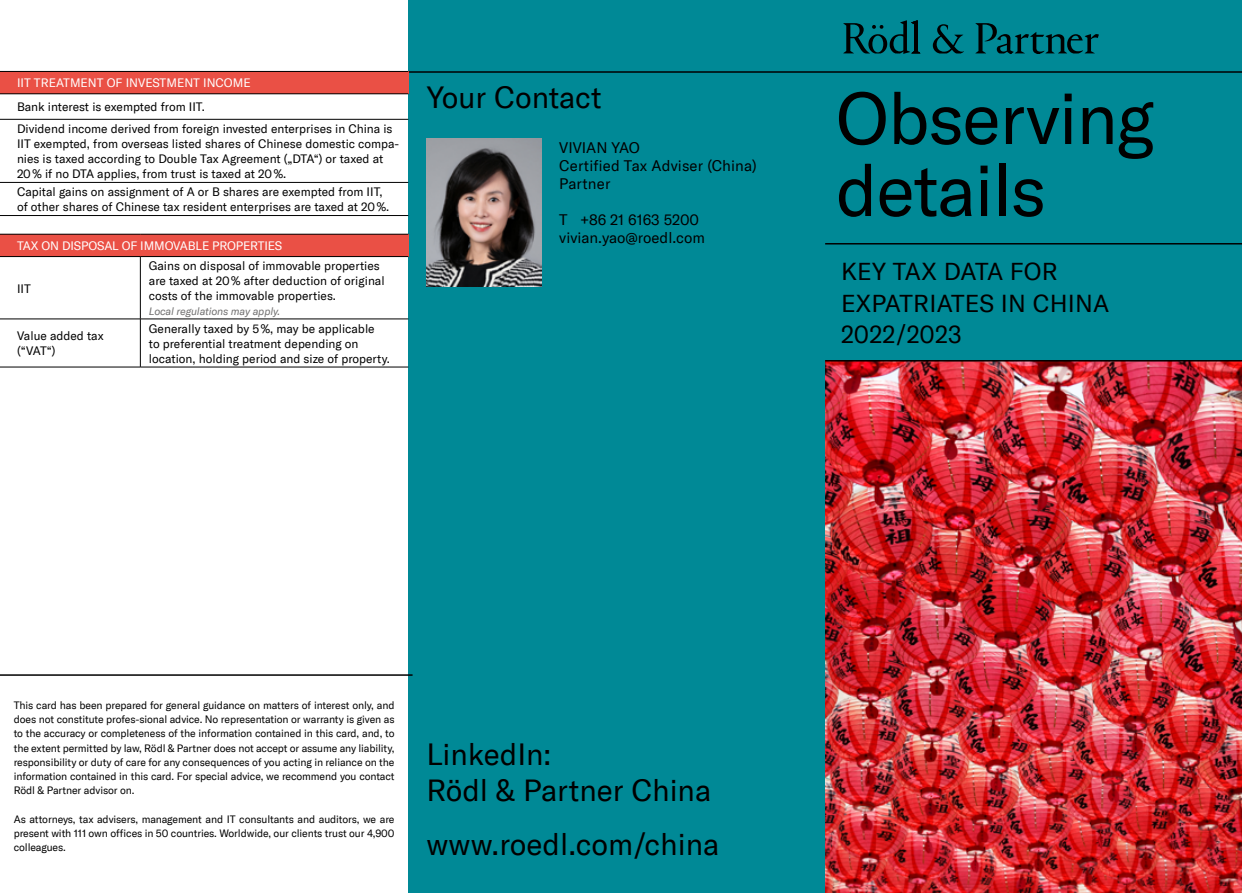
<style>
.page{position:relative;width:1242px;height:893px;background:#fff}
.page>*{position:absolute;margin:0;border:0;box-sizing:border-box;transform-origin:0 0}
.t1{font:72px/72px "GT America";letter-spacing:-.02em;color:#000}
.t2{font:30px/36px "GT America";color:#000}
.t3{font:24px/31.5px "GT America";letter-spacing:.01em;color:#000}
.t4{font:15px/18px "GT America";color:#000}
.t5{font:12px/15px "GT America";color:#000}
.t6{font:12px "GT America";letter-spacing:-.01em;color:#fff}
.t7{font:10.5px/14.2px "GT America";letter-spacing:-.01em;color:#000;text-align:justify}
.t8{font:italic 10.5px "GT America";letter-spacing:-.01em;color:#706f6f}
</style>
<div class="page">
<div style="left:408px;top:0;width:834px;height:893px;background:#008996"></div>
<hr style="left:408px;top:71px;width:834px;height:2px;background:#000">
<hr style="left:0;top:674px;width:412px;height:2px;background:#000">
<svg style="left:843px;top:20px;width:256px;height:34px"></svg>
<hr style="left:825px;top:243px;width:417px;height:2px;background:#000">
<img style="left:426px;top:139px;width:115px;height:147px">
<div style="left:0;top:71px;width:408px;height:23px;background:#ea5045"></div>
<hr style="left:0;top:71px;width:408px;height:1px;background:#000">
<hr style="left:0;top:119px;width:408px;height:1px;background:#000">
<hr style="left:0;top:182px;width:408px;height:1px;background:#000">
<hr style="left:0;top:215px;width:408px;height:1px;background:#000">
<hr style="left:0;top:94px;width:408px;height:1px;background:#000">
<div style="left:0;top:234px;width:408px;height:23px;background:#ea5045"></div>
<hr style="left:140px;top:257px;width:1px;height:62px;background:#000">
<hr style="left:140px;top:319px;width:268px;height:1px;background:#000">
<hr style="left:140px;top:319px;width:1px;height:48px;background:#000">
<hr style="left:140px;top:367px;width:268px;height:1px;background:#000">
<hr style="left:0;top:234px;width:140px;height:1px;background:#000">
<hr style="left:140px;top:234px;width:268px;height:1px;background:#000">
<hr style="left:0;top:256px;width:140px;height:1px;background:#000">
<hr style="left:140px;top:256px;width:268px;height:1px;background:#000">
<hr style="left:0;top:319px;width:140px;height:1px;background:#000">
<hr style="left:0;top:367px;width:140px;height:1px;background:#000">
<img style="left:825px;top:362px;width:417px;height:531px">
<hr style="left:825px;top:360px;width:417px;height:2px;background:#000">
<p class="t6" style="left:17px;top:76px;width:235px">IIT TREATMENT OF INVESTMENT INCOME</p>
<p class="t5" style="left:17px;top:96px;width:377px;line-height:21.8px">Bank interest is exempted from IIT.<br>Dividend income derived from foreign invested enterprises in China is</p>
<p class="t5" style="left:17px;top:136px;width:384px">IIT exempted, from overseas listed shares of Chinese domestic compa&shy;nies is taxed according to Double Tax Agreement („DTA“) or taxed at<br>20 % if no DTA applies, from trust is taxed at 20 %.</p>
<p class="t5" style="left:17px;top:185px;width:373px">Capital gains on assignment of A or B shares are exempted from IIT, of other shares of Chinese tax resident enterprises are taxed at 20 %.</p>
<p class="t6" style="left:17px;top:239px;width:267px">TAX ON DISPOSAL OF IMMOVABLE PROPERTIES</p>
<p class="t5" style="left:17px;top:281px;width:15px">IIT</p>
<p class="t5" style="left:149px;top:259px;width:237px">Gains on disposal of immovable properties are taxed at 20 % after deduction of original costs of the immovable properties.</p>
<p class="t8" style="left:149px;top:305px;width:133px">Local regulations may apply.</p>
<p class="t5" style="left:17px;top:329px;width:88px">Value added tax (“VAT“)</p>
<p class="t5" style="left:149px;top:321px;width:243px">Generally taxed by 5 %, may be applicable<br>to preferential treatment depending on location, holding period and size of property.</p>
<h2 class="t2" style="left:427px;top:79px;width:176px">Your Contact</h2>
<p class="t4" style="left:559px;top:139px;width:199px">VIVIAN YAO<br>Certified Tax Adviser (China)<br>Partner</p>
<p class="t4" style="left:559px;top:211px;width:147px">T +86 21 6163 5200 vivian.yao@roedl.com</p>
<h1 class="t1" style="left:835px;top:83px;width:320px">Observing details</h1>
<h3 class="t3" style="left:841px;top:256px;width:270px">KEY TAX DATA FOR<br>EXPATRIATES IN CHINA<br>2022/2023</h3>
<p class="t7" style="left:14px;top:698px;width:382px">This card has been prepared for general guidance on matters of interest only, and does not constitute profes-sional advice. No representation or warranty is given as to the accuracy or completeness of the information contained in this card, and, to the extent permitted by law, Rödl &amp; Partner does not accept or assume any liability, responsibility or duty of care for any consequences of you acting in reliance on the information contained in this card. For special advice, we recommend you contact Rödl &amp; Partner advisor on.</p>
<p class="t7" style="left:14px;top:812px;width:382px">As attorneys, tax advisers, management and IT consultants and auditors, we are present with 111 own offices in 50 countries. Worldwide, our clients trust our 4,900 colleagues.</p>
<h2 class="t2" style="left:426px;top:736px;width:286px">LinkedIn:<br>Rödl &amp; Partner China</h2>
<h2 class="t2" style="left:426px;top:826px;width:294px">www.roedl.com/china</h2>
</div>
